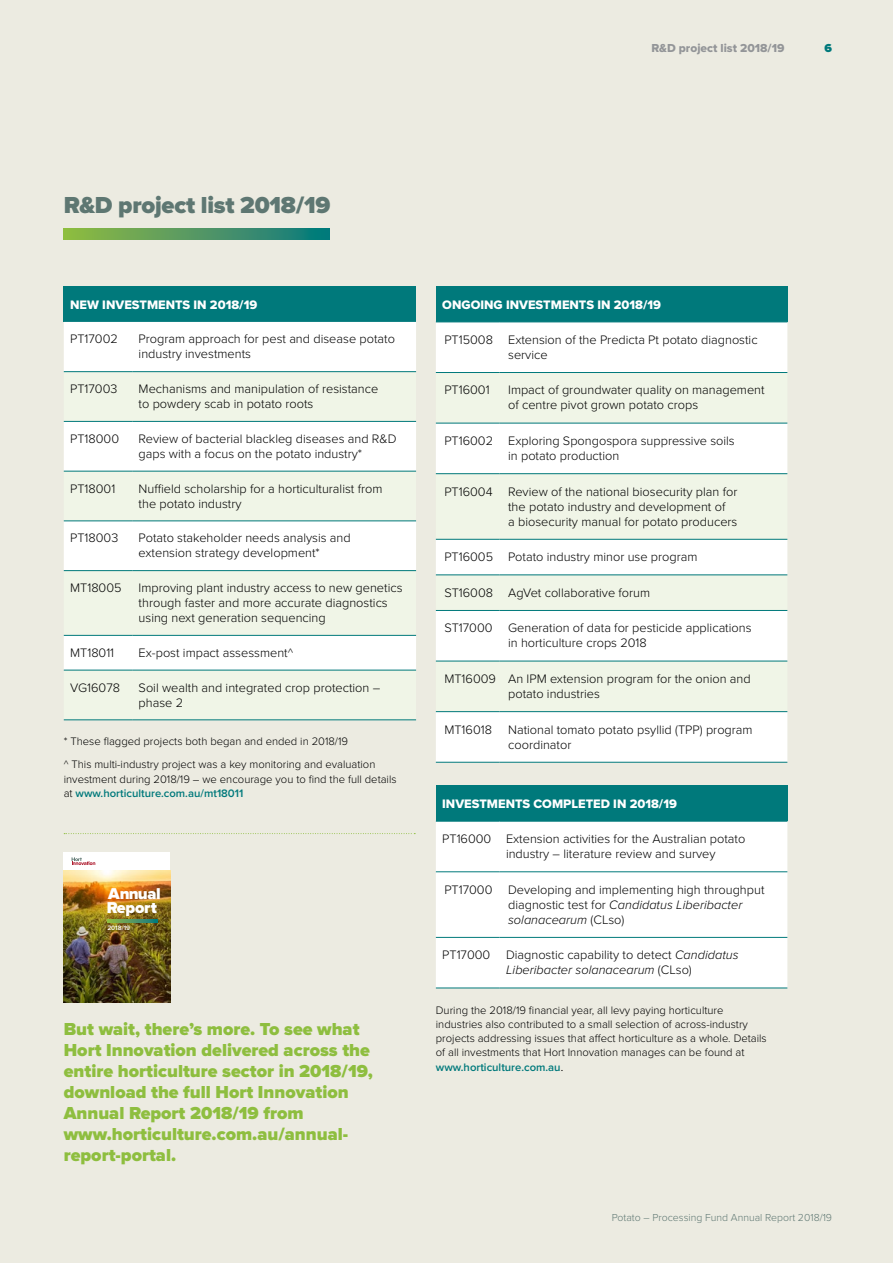
<style>
.page{position:relative;width:893px;height:1263px;background:#ecebe1}
.page>*{position:absolute;margin:0;border:0;box-sizing:border-box;transform-origin:0 0}
.t1{font:900 24px "Proxima Nova";letter-spacing:-.01em;color:#5e7772}
.t2{font:900 18px/21px "Proxima Nova";color:#8ebe3f}
.t3{font:900 16.35px/14px "Proxima Nova";letter-spacing:-.025em;color:#fff}
.t4{font:300 12.75px/15px "Proxima Nova";color:#000}
.t5{font:12.75px "Proxima Nova Extrabld";color:#fff}
.t6{font:12px "Proxima Nova Extrabld";color:#939598}
.t7{font:900 12px "Proxima Nova";color:#00797b}
.t8{font:300 11.25px/14.2px "Proxima Nova";color:#000}
.t9{font:300 10.5px "Proxima Nova";color:#5e7772}
.t10{font:600 6.6px "Proxima Nova";color:#fff}
.s1{font-weight:600;color:#00797b}
.s2{font-style:italic}
.s3{font-weight:400}
</style>
<div class="page">
<div style="left:64px;top:286px;width:352px;height:36px;background:#00797b"></div>
<div style="left:64px;top:322px;width:352px;height:49px;background:#fff"></div>
<svg style="left:64px;top:372px;width:352px;height:298px;fill:#f0f5e7"></svg>
<hr style="left:64px;top:371px;width:68px;height:1px;background:#00797b">
<hr style="left:132px;top:371px;width:284px;height:1px;background:#00797b">
<hr style="left:64px;top:421px;width:68px;height:1px;background:#00797b">
<hr style="left:132px;top:421px;width:284px;height:1px;background:#00797b">
<hr style="left:64px;top:471px;width:68px;height:1px;background:#00797b">
<hr style="left:132px;top:471px;width:284px;height:1px;background:#00797b">
<hr style="left:64px;top:520px;width:68px;height:1px;background:#00797b">
<hr style="left:132px;top:520px;width:284px;height:1px;background:#00797b">
<hr style="left:64px;top:570px;width:68px;height:1px;background:#00797b">
<hr style="left:132px;top:570px;width:284px;height:1px;background:#00797b">
<hr style="left:64px;top:635px;width:68px;height:1px;background:#00797b">
<hr style="left:132px;top:635px;width:284px;height:1px;background:#00797b">
<hr style="left:64px;top:670px;width:68px;height:1px;background:#00797b">
<hr style="left:132px;top:670px;width:284px;height:1px;background:#00797b">
<hr style="left:64px;top:719px;width:68px;height:1px;background:#00797b">
<hr style="left:132px;top:719px;width:284px;height:1px;background:#00797b">
<div style="left:436px;top:286px;width:351px;height:36px;background:#00797b"></div>
<div style="left:436px;top:323px;width:351px;height:439px;background:#fff"></div>
<svg style="left:436px;top:373px;width:351px;height:338px;fill:#f0f5e7"></svg>
<hr style="left:436px;top:322px;width:64px;height:1px;background:#00797b">
<hr style="left:500px;top:322px;width:287px;height:1px;background:#00797b">
<hr style="left:436px;top:372px;width:64px;height:1px;background:#00797b">
<hr style="left:500px;top:372px;width:287px;height:1px;background:#00797b">
<hr style="left:436px;top:423px;width:64px;height:1px;background:#00797b">
<hr style="left:500px;top:423px;width:287px;height:1px;background:#00797b">
<hr style="left:436px;top:473px;width:64px;height:1px;background:#00797b">
<hr style="left:500px;top:473px;width:287px;height:1px;background:#00797b">
<hr style="left:436px;top:539px;width:64px;height:1px;background:#00797b">
<hr style="left:500px;top:539px;width:287px;height:1px;background:#00797b">
<hr style="left:436px;top:574px;width:64px;height:1px;background:#00797b">
<hr style="left:500px;top:574px;width:287px;height:1px;background:#00797b">
<hr style="left:436px;top:610px;width:64px;height:1px;background:#00797b">
<hr style="left:500px;top:610px;width:287px;height:1px;background:#00797b">
<hr style="left:436px;top:661px;width:64px;height:1px;background:#00797b">
<hr style="left:500px;top:661px;width:287px;height:1px;background:#00797b">
<hr style="left:436px;top:711px;width:64px;height:1px;background:#00797b">
<hr style="left:500px;top:711px;width:287px;height:1px;background:#00797b">
<hr style="left:436px;top:762px;width:64px;height:1px;background:#00797b">
<hr style="left:500px;top:762px;width:287px;height:1px;background:#00797b">
<div style="left:436px;top:786px;width:351px;height:35px;background:#00797b"></div>
<div style="left:436px;top:822px;width:351px;height:165px;background:#fff"></div>
<hr style="left:436px;top:871px;width:64px;height:1px;background:#00797b">
<hr style="left:500px;top:871px;width:287px;height:1px;background:#00797b">
<hr style="left:436px;top:821px;width:64px;height:1px;background:#00797b">
<hr style="left:500px;top:821px;width:287px;height:1px;background:#00797b">
<hr style="left:436px;top:937px;width:64px;height:1px;background:#00797b">
<hr style="left:500px;top:937px;width:287px;height:1px;background:#00797b">
<hr style="left:436px;top:987px;width:64px;height:1px;background:#00797b">
<hr style="left:500px;top:987px;width:287px;height:1px;background:#00797b">
<svg style="left:64px;top:229px;width:265px;height:10px;background:#509861"></svg>
<svg style="left:64px;top:833px;width:351px;height:1px"></svg>
<div style="left:64px;top:852px;width:106px;height:151px;background:#fff"></div>
<img style="left:64px;top:870px;width:106px;height:133px">
<svg style="left:72px;top:857px;width:23px;height:8px"></svg>
<svg style="left:108px;top:919px;width:49px;height:3px"></svg>
<p class="t6" style="left:651px;top:39px;width:135px">R&amp;D project list 2018/19</p>
<p class="t7" style="left:824px;top:39px;width:9px">6</p>
<h1 class="t1" style="left:64px;top:187px;width:268px">R&amp;D project list 2018/19</h1>
<p class="t5" style="left:70px;top:295px;width:189px">NEW INVESTMENTS IN 2018/19</p>
<p class="t4" style="left:70px;top:331px;width:49px">PT17002</p>
<p class="t4" style="left:139px;top:331px;width:258px">Program approach for pest and disease potato industry investments</p>
<p class="t4" style="left:70px;top:381px;width:49px">PT17003</p>
<p class="t4" style="left:139px;top:381px;width:241px">Mechanisms and manipulation of resistance to powdery scab in potato roots</p>
<p class="t4" style="left:70px;top:430px;width:50px">PT18000</p>
<p class="t4" style="left:139px;top:430px;width:259px">Review of bacterial blackleg diseases and R&amp;D gaps with a focus on the potato industry*</p>
<p class="t4" style="left:70px;top:480px;width:47px">PT18001</p>
<p class="t4" style="left:139px;top:480px;width:245px">Nuffield scholarship for a horticulturalist from the potato industry</p>
<p class="t4" style="left:70px;top:530px;width:50px">PT18003</p>
<p class="t4" style="left:139px;top:530px;width:214px">Potato stakeholder needs analysis and extension strategy development*</p>
<p class="t4" style="left:70px;top:580px;width:53px">MT18005</p>
<p class="t4" style="left:139px;top:580px;width:265px">Improving plant industry access to new genetics through faster and more accurate diagnostics using next generation sequencing</p>
<p class="t4" style="left:70px;top:644px;width:46px">MT18011</p>
<p class="t4" style="left:139px;top:644px;width:156px">Ex-post impact assessment^</p>
<p class="t4" style="left:70px;top:679px;width:51px">VG16078</p>
<p class="t4" style="left:139px;top:679px;width:243px">Soil wealth and integrated crop protection – phase 2</p>
<p class="t8" style="left:64px;top:730px;width:313px;line-height:22.8px">* These flagged projects both began and ended in 2018/19<br>^ This multi-industry project was a key monitoring and evaluation</p>
<p class="t8" style="left:64px;top:771px;width:334px">investment during 2018/19 – we encourage you to find the full details at <span class="s1">www.horticulture.com.au/mt18011</span></p>
<p class="t3" style="left:107px;top:886px;width:55px">Annual<br>Report</p>
<p class="t10" style="left:107px;top:923px;width:24px">2018/19</p>
<h2 class="t2" style="left:64px;top:1019px;width:311px">But wait, there’s more. To see what<br>Hort Innovation delivered across the entire horticulture sector in 2018/19, download the full Hort Innovation<br>Annual Report 2018/19 from www.horticulture.com.au/annual&shy;report‑portal.</h2>
<p class="t5" style="left:442px;top:295px;width:220px">ONGOING INVESTMENTS IN 2018/19</p>
<p class="t4" style="left:508px;top:331px;width:251px;text-indent:-64px">PT15008 Extension of the Predicta Pt potato diagnostic service</p>
<p class="t4" style="left:444px;top:382px;width:47px">PT16001</p>
<p class="t4" style="left:508px;top:382px;width:258px">Impact of groundwater quality on management of centre pivot grown potato crops</p>
<p class="t4" style="left:508px;top:433px;width:228px;text-indent:-64px">PT16002 Exploring Spongospora suppressive soils in potato production</p>
<p class="t4" style="left:508px;top:483px;width:231px;text-indent:-64px">PT16004 Review of the national biosecurity plan for the potato industry and development of<br>a biosecurity manual for potato producers</p>
<p class="t4" style="left:444px;top:549px;width:255px">PT16005 Potato industry minor use program</p>
<p class="t4" style="left:444px;top:584px;width:207px">ST16008 AgVet collaborative forum</p>
<p class="t4" style="left:508px;top:620px;width:245px;text-indent:-64px">ST17000 Generation of data for pesticide applications in horticulture crops 2018</p>
<p class="t4" style="left:508px;top:670px;width:244px;text-indent:-64px">MT16009 An IPM extension program for the onion and potato industries</p>
<p class="t4" style="left:444px;top:721px;width:49px">MT16018</p>
<p class="t4" style="left:508px;top:721px;width:246px">National tomato potato psyllid (TPP) program coordinator</p>
<p class="t5" style="left:442px;top:795px;width:236px">INVESTMENTS COMPLETED IN 2018/19</p>
<p class="t4" style="left:506px;top:831px;width:241px;text-indent:-64px">PT16000 Extension activities for the Australian potato industry – literature review and survey</p>
<p class="t4" style="left:508px;top:881px;width:258px;text-indent:-64px">PT17000 Developing and implementing high throughput diagnostic test for <span class="s2">Candidatus Liberibacter solanacearum</span> (CLso)</p>
<p class="t4" style="left:506px;top:947px;width:234px;text-indent:-64px">PT17000 Diagnostic capability to detect <span class="s2">Candidatus<br>Liberibacter solanacearum</span> (CLso)</p>
<p class="t8" style="left:436px;top:1002px;width:332px">During the 2018/19 financial year, all levy paying horticulture industries also contributed to a small selection of across-industry projects addressing issues that affect horticulture as a whole. Details of all investments that Hort Innovation manages can be found at <span class="s1">www.horticulture.com.au</span><span class="s3">.</span></p>
<p class="t9" style="left:612px;top:1209px;width:222px">Potato – Processing Fund Annual Report 2018/19</p>
</div>
